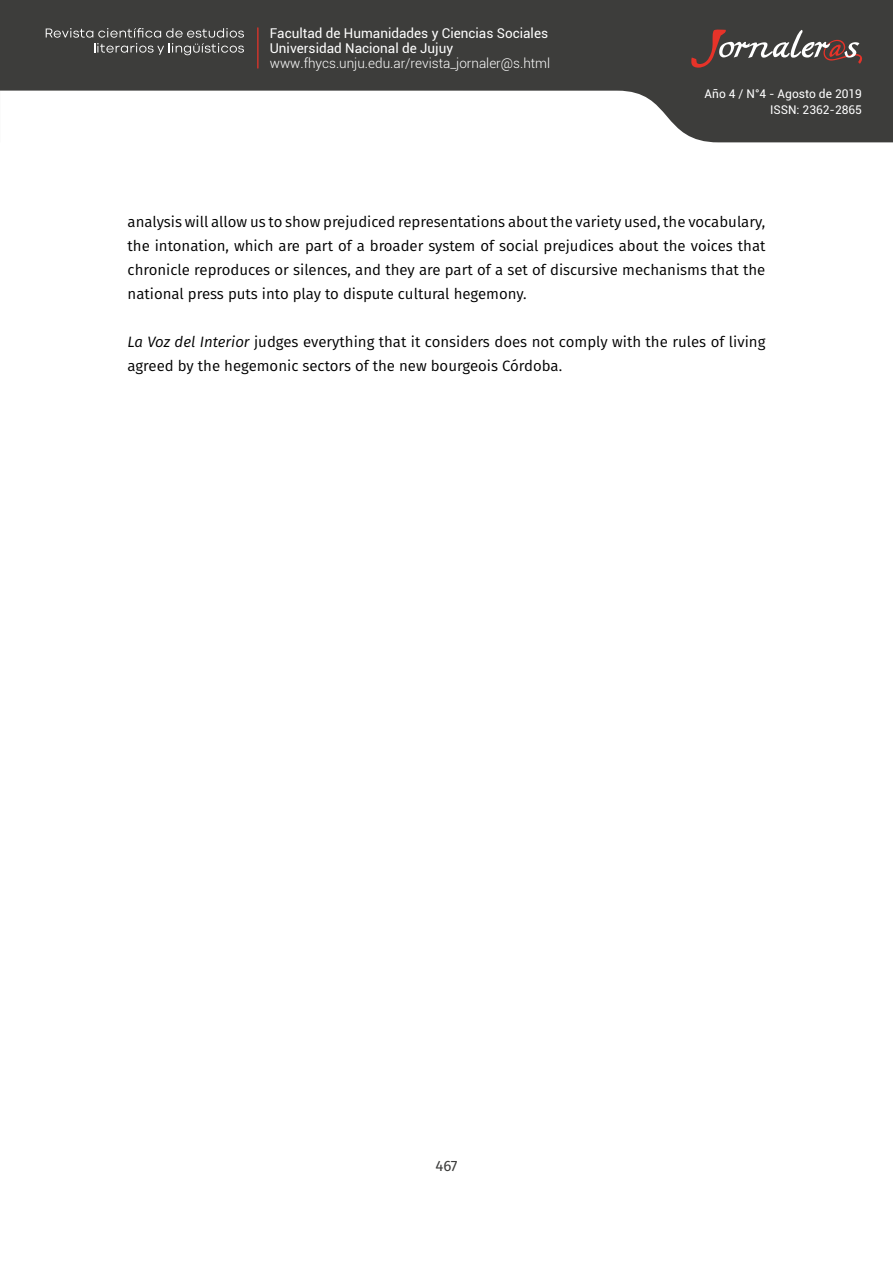
<style>
.page{position:relative;width:893px;height:1263px;background:#fff}
.page>*{position:absolute;margin:0;border:0;box-sizing:border-box;transform-origin:0 0}
.t1{font:15px/24px "Fira Sans";color:#000;text-align:justify}
.t2{font:15px "Fira Sans";color:#3c3c3b}
.t3{font:13.5px/15px "Roboto";color:#fff}
.t4{font:300 13.5px "Roboto";color:#fff}
.t5{font:12px/16.5px "Roboto";color:#fff;text-align:right}
.s1{font-style:italic}
</style>
<div class="page">
<svg style="left:0;top:0;width:893px;height:142px;fill:#3d3d3b"></svg>
<svg style="left:691px;top:29px;width:171px;height:39px;background:#605452"></svg>
<svg style="left:46px;top:28px;width:198px;height:27px;background:#5a5a58"></svg>
<hr style="left:257px;top:28px;width:1px;height:40px;background:#e63329">
<p class="t3" style="left:270px;top:25px;width:280px">Facultad de Humanidades y Ciencias Sociales<br>Universidad Nacional de Jujuy</p>
<p class="t4" style="left:270px;top:54px;width:282px">www.fhycs.unju.edu.ar/revista_jornaler@s.html</p>
<p class="t5" style="left:705px;top:85px;width:159px">Año 4 / N°4 - Agosto de 2019<br>ISSN: 2362-2865</p>
<p class="t1" style="left:128px;top:209px;width:639px">analysis will allow us to show prejudiced representations about the variety used, the vocabulary, the intonation, which are part of a broader system of social prejudices about the voices that chronicle reproduces or silences, and they are part of a set of discursive mechanisms that the national press puts into play to dispute cultural hegemony.</p>
<p class="t1" style="left:128px;top:329px;width:639px"><span class="s1">La Voz del Interior</span> judges everything that it considers does not comply with the rules of living agreed by the hegemonic sectors of the new bourgeois Córdoba.</p>
<p class="t2" style="left:435px;top:1155px;width:24px">467</p>
</div>
